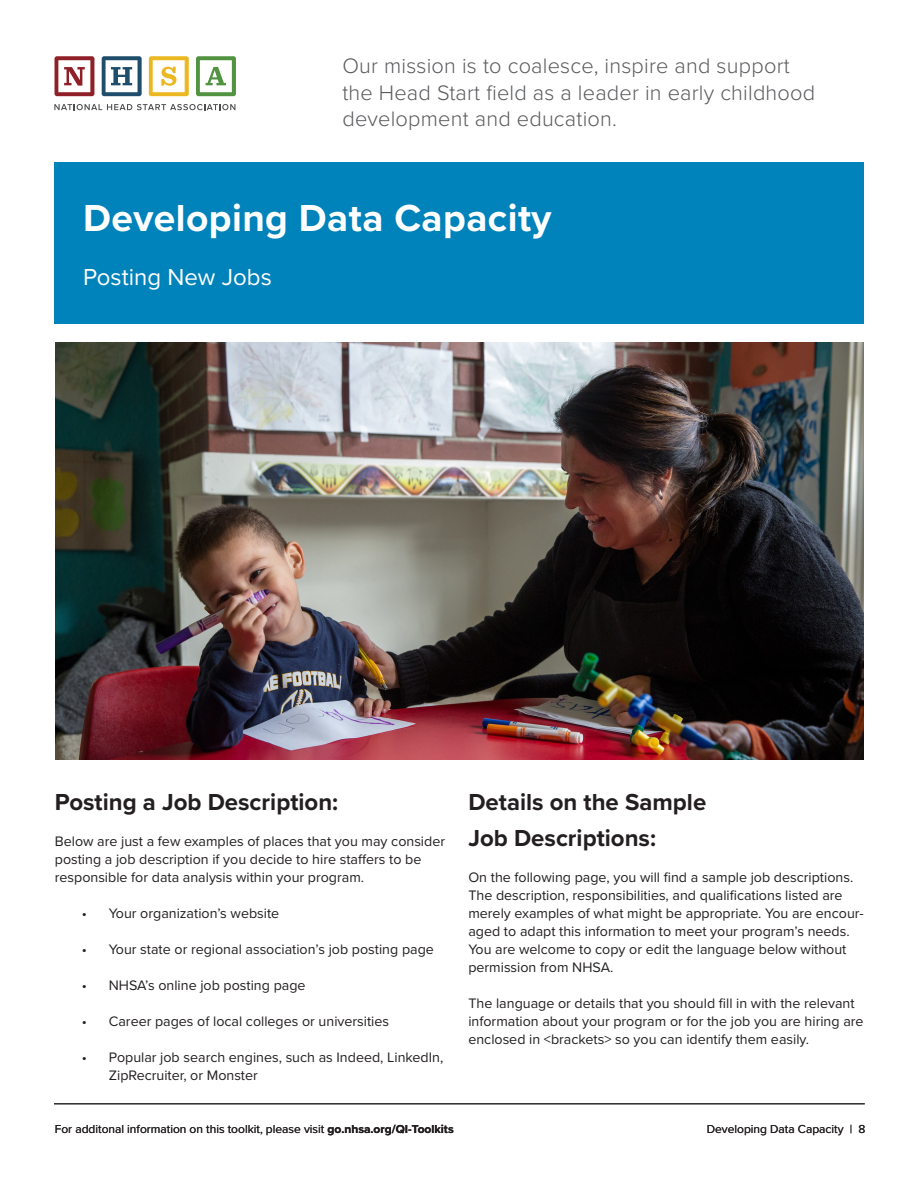
<style>
.page{position:relative;width:918px;height:1188px;background:#fff}
.page>*{position:absolute;margin:0;border:0;box-sizing:border-box;transform-origin:0 0}
.t1{font:700 39px "Proxima Nova";letter-spacing:.01em;color:#fff}
.t2{font:700 24px/36px "Proxima Nova";color:#231f20}
.t3{font:24px "Proxima Nova";color:#fff}
.t4{font:300 21.75px/26.1px "Proxima Nova";letter-spacing:.01em;color:#595a5d}
.t5{font:14.25px/18px "Proxima Nova";color:#231f20}
.t6{font:12px "Proxima Nova";color:#231f20}
.s1{font-weight:700}
</style>
<div class="page">
<svg style="left:54px;top:104px;width:181px;height:6px"></svg>
<svg style="left:55px;top:56px;width:39px;height:40px"></svg>
<svg style="left:102px;top:56px;width:40px;height:40px"></svg>
<svg style="left:149px;top:56px;width:40px;height:40px"></svg>
<svg style="left:196px;top:56px;width:40px;height:40px"></svg>
<div style="left:54px;top:162px;width:809px;height:162px;background:#0082bb"></div>
<hr style="left:54px;top:1104px;width:811px;height:1px;background:#231f20">
<img style="left:56px;top:342px;width:808px;height:417px">
<h3 class="t4" style="left:342px;top:52px;width:474px">Our mission is to coalesce, inspire and support the Head Start field as a leader in early childhood development and education.</h3>
<h1 class="t1" style="left:83px;top:189px;width:470px">Developing Data Capacity</h1>
<h2 class="t3" style="left:83px;top:260px;width:190px">Posting New Jobs</h2>
<h2 class="t2" style="left:55px;top:783px;width:285px">Posting a Job Description:</h2>
<p class="t5" style="left:55px;top:832px;width:392px">Below are just a few examples of places that you may consider posting a job description if you decide to hire staffers to be responsible for data analysis within your program.</p>
<p class="t5" style="left:82px;top:904px;width:199px">• Your organization’s website</p>
<p class="t5" style="left:82px;top:940px;width:354px">• Your state or regional association’s job posting page</p>
<p class="t5" style="left:82px;top:976px;width:225px">• NHSA’s online job posting page</p>
<p class="t5" style="left:82px;top:1012px;width:309px">• Career pages of local colleges or universities</p>
<p class="t5" style="left:109px;top:1048px;width:336px;text-indent:-27px">• Popular job search engines, such as Indeed, LinkedIn,<br>ZipRecruiter, or Monster</p>
<h2 class="t2" style="left:468px;top:783px;width:239px">Details on the Sample<br>Job Descriptions:</h2>
<p class="t5" style="left:468px;top:868px;width:397px">On the following page, you will find a sample job descriptions.<br>The description, responsibilities, and qualifications listed are merely examples of what might be appropriate. You are encour&shy;aged to adapt this information to meet your program’s needs.<br>You are welcome to copy or edit the language below without permission from NHSA.</p>
<p class="t5" style="left:468px;top:994px;width:397px">The language or details that you should fill in with the relevant information about your program or for the job you are hiring are enclosed in &lt;brackets&gt; so you can identify them easily.</p>
<p class="t6" style="left:55px;top:1120px;width:400px">For additonal information on this toolkit, please visit <span class="s1">go.nhsa.org/QI-Toolkits</span></p>
<p class="t6" style="left:707px;top:1120px;width:160px">Developing Data Capacity | 8</p>
</div>
